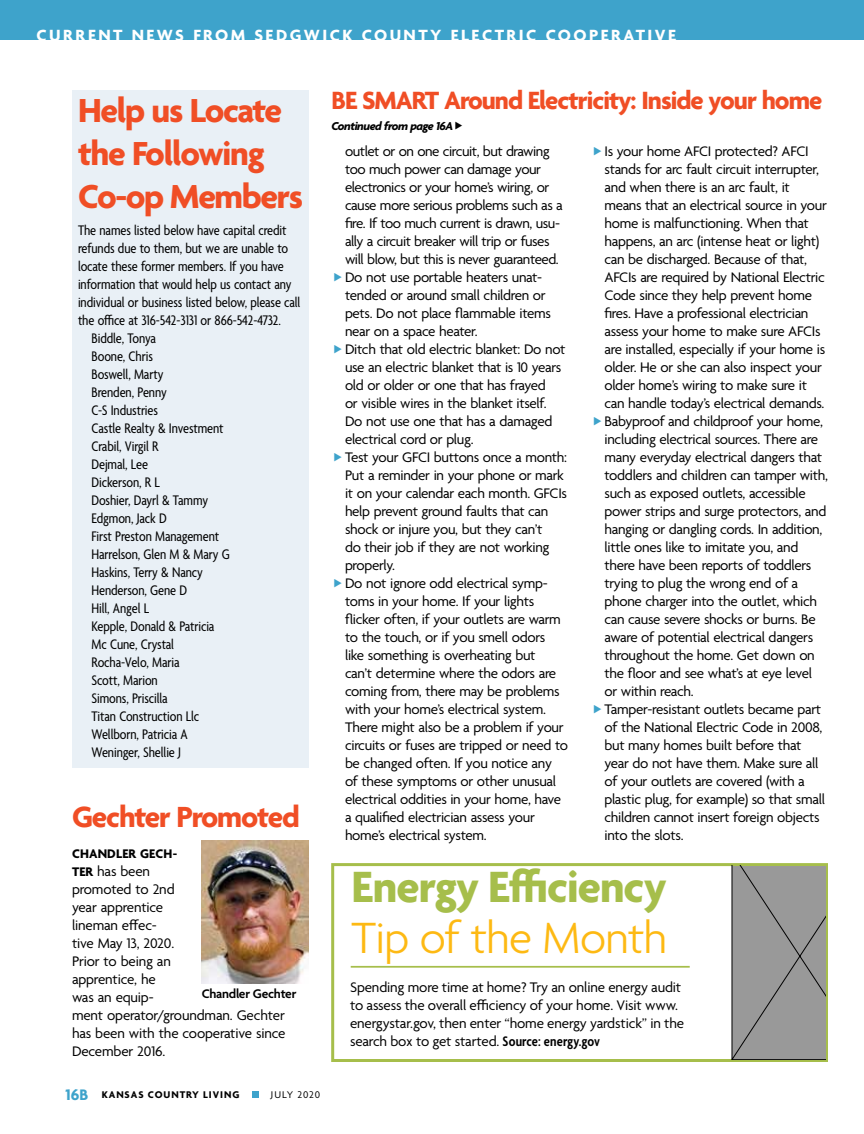
<style>
.page{position:relative;width:864px;height:1134px;background:#fff}
.page>*{position:absolute;margin:0;border:0;box-sizing:border-box;transform-origin:0 0}
.t1{font:700 47.25px "Agenda";letter-spacing:-.02em;color:#a6be4b}
.t2{font:300 47.25px "Agenda";letter-spacing:-.02em;color:#fdb913}
.t3{font:700 36px/43.2px "Agenda";letter-spacing:-.035em;color:#f04e25}
.t4{font:700 31.5px "Agenda";letter-spacing:-.035em;color:#f04e25}
.t5{font:700 27px "Agenda";letter-spacing:-.035em;color:#f04e25}
.t6{font:700 17.55px "Agenda";letter-spacing:.14em;color:#fff}
.t7{font:15px/18px "Agenda";letter-spacing:-.02em;color:#000}
.t8{font:condensed 15px "Agenda";letter-spacing:-.005em;color:#000}
.t9{font:600 13.5px "Agenda";letter-spacing:-.02em;color:#000}
.t10{font:700 13.5px "Agenda";letter-spacing:.01em;color:#000}
.t11{font:italic 700 12.3px "Agenda";letter-spacing:-.035em;color:#000}
.t12{font:700 10.5px "Agenda";letter-spacing:.09em;color:#000}
.t13{font:10.5px "Agenda";letter-spacing:.09em;color:#000}
.s1{font-weight:700;font-size:13.5px}
.s2{font-weight:600;font-stretch:condensed}
.s3{font-size:16.5px;color:#3ea3cb}
</style>
<div class="page">
<div style="left:72px;top:90px;width:237px;height:678px;background:#e9f0f6"></div>
<img style="left:202px;top:841px;width:107px;height:143px">
<div style="left:331px;top:863px;width:497px;height:199px;background:#fff;border:3px solid #a6be4b"></div>
<div style="left:731px;top:866px;width:94px;height:194px;background:#999"></div>
<hr style="left:351px;top:966px;width:339px;height:2px;background:#a6be4b">
<div style="left:0;top:0;width:864px;height:40px;background:#3ea3cb"></div>
<div style="left:252px;top:1091px;width:7px;height:7px;background:#3ea3cb"></div>
<p class="t6" style="left:37px;top:26px;width:641px">CURRENT NEWS FROM SEDGWICK COUNTY ELECTRIC COOPERATIVE</p>
<h2 class="t3" style="left:78px;top:91px;width:227px">Help us Locate the Following<br>Co-op Members</h2>
<p class="t8" style="left:78px;top:222px;width:210px">The names listed below have capital credit</p>
<p class="t8" style="left:78px;top:240px;width:212px">refunds due to them, but we are unable to</p>
<p class="t8" style="left:78px;top:258px;width:207px">locate these former members. If you have</p>
<p class="t8" style="left:78px;top:276px;width:215px">information that would help us contact any</p>
<p class="t8" style="left:78px;top:294px;width:224px">individual or business listed below, please call</p>
<p class="t8" style="left:78px;top:312px;width:204px">the office at 316-542-3131 or 866-542-4732.</p>
<p class="t8" style="left:92px;top:330px;width:66px">Biddle, Tonya</p>
<p class="t8" style="left:92px;top:348px;width:63px">Boone, Chris</p>
<p class="t8" style="left:92px;top:366px;width:73px">Boswell, Marty</p>
<p class="t8" style="left:92px;top:384px;width:77px">Brenden, Penny</p>
<p class="t8" style="left:92px;top:402px;width:68px">C-S Industries</p>
<p class="t8" style="left:92px;top:420px;width:134px">Castle Realty &amp; Investment</p>
<p class="t8" style="left:92px;top:438px;width:69px">Crabil, Virgil R</p>
<p class="t8" style="left:92px;top:456px;width:58px">Dejmal, Lee</p>
<p class="t8" style="left:92px;top:474px;width:70px">Dickerson, R L</p>
<p class="t8" style="left:92px;top:492px;width:118px">Doshier, Dayrl &amp; Tammy</p>
<p class="t8" style="left:92px;top:510px;width:77px">Edgmon, Jack D</p>
<p class="t8" style="left:92px;top:528px;width:129px">First Preston Management</p>
<p class="t8" style="left:92px;top:546px;width:140px">Harrelson, Glen M &amp; Mary G</p>
<p class="t8" style="left:92px;top:564px;width:113px">Haskins, Terry &amp; Nancy</p>
<p class="t8" style="left:92px;top:582px;width:97px">Henderson, Gene D</p>
<p class="t8" style="left:92px;top:600px;width:59px">Hill, Angel L</p>
<p class="t8" style="left:92px;top:618px;width:124px">Kepple, Donald &amp; Patricia</p>
<p class="t8" style="left:92px;top:636px;width:84px">Mc Cune, Crystal</p>
<p class="t8" style="left:92px;top:654px;width:90px">Rocha-Velo, Maria</p>
<p class="t8" style="left:92px;top:672px;width:68px">Scott, Marion</p>
<p class="t8" style="left:92px;top:690px;width:78px">Simons, Priscilla</p>
<p class="t8" style="left:92px;top:708px;width:109px">Titan Construction Llc</p>
<p class="t8" style="left:92px;top:726px;width:98px">Wellborn, Patricia A</p>
<p class="t8" style="left:92px;top:744px;width:91px">Weninger, Shellie J</p>
<h3 class="t4" style="left:72px;top:799px;width:229px">Gechter Promoted</h3>
<p class="t10" style="left:72px;top:846px;width:107px">CHANDLER GECH-</p>
<p class="t7" style="left:72px;top:863px;width:215px"><span class="s1">TER</span> has been<br>promoted to 2nd<br>year apprentice<br>lineman effec-<br>tive May 13, 2020.<br>Prior to being an<br>apprentice, he<br>was an equip-<br>ment operator/groundman. Gechter has been with the cooperative since<br>December 2016.</p>
<p class="t9" style="left:202px;top:986px;width:96px">Chandler Gechter</p>
<h3 class="t5" style="left:332px;top:86px;width:492px">BE SMART Around Electricity: Inside your home</h3>
<p class="t11" style="left:332px;top:119px;width:123px">Continued from page 16A</p>
<p class="t7" style="left:345px;top:143px;width:225px">outlet or on one circuit, but drawing too much power can damage your electronics or your home’s wiring, or cause more serious problems such as a fire. If too much current is drawn, usu&shy;ally a circuit breaker will trip or fuses will blow, but this is never guaranteed.<br>Do not use portable heaters unat&shy;tended or around small children or pets. Do not place flammable items near on a space heater.<br>Ditch that old electric blanket: Do not use an electric blanket that is 10 years old or older or one that has frayed<br>or visible wires in the blanket itself.<br>Do not use one that has a damaged electrical cord or plug.<br>Test your GFCI buttons once a month:<br>Put a reminder in your phone or mark it on your calendar each month. GFCIs help prevent ground faults that can shock or injure you, but they can’t<br>do their job if they are not working properly.<br>Do not ignore odd electrical symp&shy;toms in your home. If your lights flicker often, if your outlets are warm to the touch, or if you smell odors like something is overheating but<br>can’t determine where the odors are coming from, there may be problems with your home’s electrical system.<br>There might also be a problem if your circuits or fuses are tripped or need to be changed often. If you notice any of these symptoms or other unusual electrical oddities in your home, have a qualified electrician assess your home’s electrical system.</p>
<p class="t7" style="left:604px;top:143px;width:225px">Is your home AFCI protected? AFCI stands for arc fault circuit interrupter, and when there is an arc fault, it means that an electrical source in your home is malfunctioning. When that happens, an arc (intense heat or light) can be discharged. Because of that, AFCIs are required by National Electric Code since they help prevent home fires. Have a professional electrician assess your home to make sure AFCIs are installed, especially if your home is older. He or she can also inspect your older home’s wiring to make sure it can handle today’s electrical demands.<br>Babyproof and childproof your home, including electrical sources. There are many everyday electrical dangers that toddlers and children can tamper with, such as exposed outlets, accessible power strips and surge protectors, and hanging or dangling cords. In addition, little ones like to imitate you, and there have been reports of toddlers trying to plug the wrong end of a phone charger into the outlet, which can cause severe shocks or burns. Be aware of potential electrical dangers throughout the home. Get down on the floor and see what’s at eye level or within reach.<br>Tamper-resistant outlets became part of the National Electric Code in 2008, but many homes built before that year do not have them. Make sure all of your outlets are covered (with a plastic plug, for example) so that small children cannot insert foreign objects into the slots.</p>
<h1 class="t1" style="left:352px;top:862px;width:317px">Energy Efficiency</h1>
<h1 class="t2" style="left:352px;top:912px;width:317px">Tip of the Month</h1>
<p class="t7" style="left:350px;top:980px;width:336px">Spending more time at home? Try an online energy audit to assess the overall efficiency of your home. Visit www. energystar.gov, then enter “home energy yardstick” in the search box to get started. <span class="s2">Source: energy.gov</span></p>
<p class="t12" style="left:66px;top:1089px;width:175px"><span class="s3">16B</span> KANSAS COUNTRY LIVING</p>
<p class="t13" style="left:271px;top:1089px;width:51px">JULY 2020</p>
</div>
